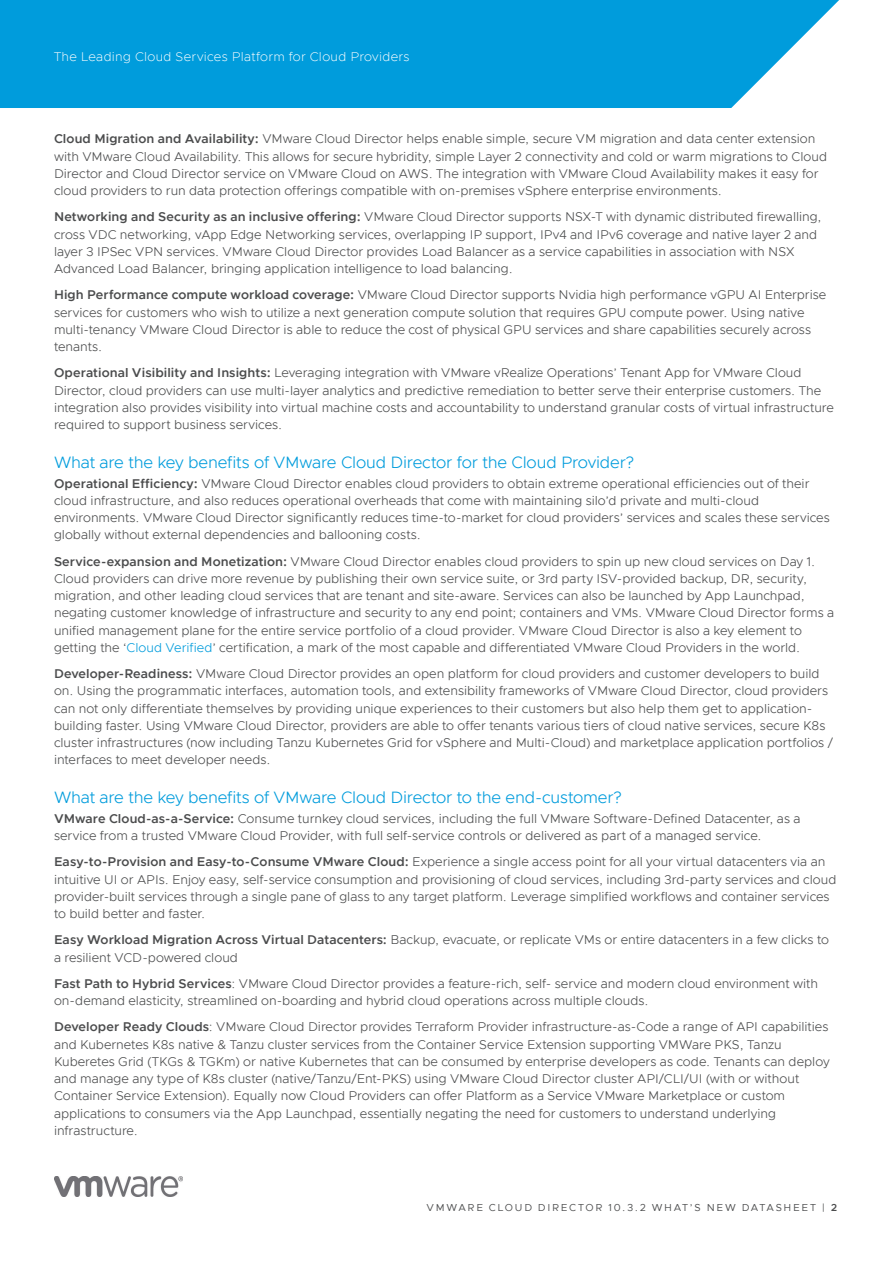
<style>
.page{position:relative;width:893px;height:1263px;background:#fff}
.page>*{position:absolute;margin:0;border:0;box-sizing:border-box;transform-origin:0 0}
._4a__SUBHEAD-1{font:300 16.5px "Metropolis";letter-spacing:-.01em;color:#009cdc}
._3a__BODY_TEXT{font:300 12.75px/17.2px "Metropolis";color:#4b4c4d}
.FOLIO-WHITE{font:200 12.75px "Metropolis";letter-spacing:.025em;color:#fff}
.FOLIO-BOTTOM-85blk{font:10.2px "Metropolis";letter-spacing:.17em;color:#4b4c4d}
.s1{font-weight:600}
.s2{color:#009cdc}
</style>
<div class="page">
<div style="left:0;top:0;width:839px;height:108px;background:#009cdc"></div>
<img style="left:54px;top:1177px;width:129px;height:19px">
<p class="FOLIO-WHITE" style="left:54px;top:49px;width:357px">The Leading Cloud Services Platform for Cloud Providers</p>
<p class="_3a__BODY_TEXT" style="left:54px;top:130px;width:774px"><span class="s1">Cloud Migration and Availability:</span> VMware Cloud Director helps enable simple, secure VM migration and data center extension with VMware Cloud Availability. This allows for secure hybridity, simple Layer 2 connectivity and cold or warm migrations to Cloud Director and Cloud Director service on VMware Cloud on AWS. The integration with VMware Cloud Availability makes it easy for cloud providers to run data protection offerings compatible with on-premises vSphere enterprise environments.</p>
<p class="_3a__BODY_TEXT" style="left:54px;top:208px;width:769px"><span class="s1">Networking and Security as an inclusive offering:</span> VMware Cloud Director supports NSX-T with dynamic distributed firewalling, cross VDC networking, vApp Edge Networking services, overlapping IP support, IPv4 and IPv6 coverage and native layer 2 and layer 3 IPSec VPN services. VMware Cloud Director provides Load Balancer as a service capabilities in association with NSX Advanced Load Balancer, bringing application intelligence to load balancing.</p>
<p class="_3a__BODY_TEXT" style="left:54px;top:286px;width:774px"><span class="s1">High Performance compute workload coverage:</span> VMware Cloud Director supports Nvidia high performance vGPU AI Enterprise services for customers who wish to utilize a next generation compute solution that requires GPU compute power. Using native multi-tenancy VMware Cloud Director is able to reduce the cost of physical GPU services and share capabilities securely across tenants.</p>
<p class="_3a__BODY_TEXT" style="left:54px;top:364px;width:781px"><span class="s1">Operational Visibility and Insights:</span> Leveraging integration with VMware vRealize Operations’ Tenant App for VMware Cloud Director, cloud providers can use multi-layer analytics and predictive remediation to better serve their enterprise customers. The integration also provides visibility into virtual machine costs and accountability to understand granular costs of virtual infrastructure required to support business services.</p>
<p class="_4a__SUBHEAD-1" style="left:54px;top:452px;width:582px">What are the key benefits of VMware Cloud Director for the Cloud Provider?</p>
<p class="_3a__BODY_TEXT" style="left:54px;top:474px;width:777px"><span class="s1">Operational Efficiency:</span> VMware Cloud Director enables cloud providers to obtain extreme operational efficiencies out of their cloud infrastructure, and also reduces operational overheads that come with maintaining silo’d private and multi-cloud environments. VMware Cloud Director significantly reduces time-to-market for cloud providers’ services and scales these services globally without external dependencies and ballooning costs.</p>
<p class="_3a__BODY_TEXT" style="left:54px;top:552px;width:782px"><span class="s1">Service-expansion and Monetization:</span> VMware Cloud Director enables cloud providers to spin up new cloud services on Day 1.<br>Cloud providers can drive more revenue by publishing their own service suite, or 3rd party ISV-provided backup, DR, security, migration, and other leading cloud services that are tenant and site-aware. Services can also be launched by App Launchpad, negating customer knowledge of infrastructure and security to any end point; containers and VMs. VMware Cloud Director forms a unified management plane for the entire service portfolio of a cloud provider. VMware Cloud Director is also a key element to getting the ‘<span class="s2">Cloud Verified</span>’ certification, a mark of the most capable and differentiated VMware Cloud Providers in the world.</p>
<p class="_3a__BODY_TEXT" style="left:54px;top:665px;width:780px"><span class="s1">Developer-Readiness:</span> VMware Cloud Director provides an open platform for cloud providers and customer developers to build on. Using the programmatic interfaces, automation tools, and extensibility frameworks of VMware Cloud Director, cloud providers can not only differentiate themselves by providing unique experiences to their customers but also help them get to application&shy;building faster. Using VMware Cloud Director, providers are able to offer tenants various tiers of cloud native services, secure K8s cluster infrastructures (now including Tanzu Kubernetes Grid for vSphere and Multi-Cloud) and marketplace application portfolios / interfaces to meet developer needs.</p>
<p class="_4a__SUBHEAD-1" style="left:54px;top:787px;width:569px">What are the key benefits of VMware Cloud Director to the end-customer?</p>
<p class="_3a__BODY_TEXT" style="left:54px;top:810px;width:748px"><span class="s1">VMware Cloud-as-a-Service:</span> Consume turnkey cloud services, including the full VMware Software-Defined Datacenter, as a service from a trusted VMware Cloud Provider, with full self-service controls or delivered as part of a managed service.</p>
<p class="_3a__BODY_TEXT" style="left:54px;top:853px;width:784px"><span class="s1">Easy-to-Provision and Easy-to-Consume VMware Cloud:</span> Experience a single access point for all your virtual datacenters via an intuitive UI or APIs. Enjoy easy, self-service consumption and provisioning of cloud services, including 3rd-party services and cloud provider-built services through a single pane of glass to any target platform. Leverage simplified workflows and container services to build better and faster.</p>
<p class="_3a__BODY_TEXT" style="left:54px;top:931px;width:776px"><span class="s1">Easy Workload Migration Across Virtual Datacenters:</span> Backup, evacuate, or replicate VMs or entire datacenters in a few clicks to a resilient VCD-powered cloud</p>
<p class="_3a__BODY_TEXT" style="left:54px;top:975px;width:766px"><span class="s1">Fast Path to Hybrid Services</span>: VMware Cloud Director provides a feature-rich, self- service and modern cloud environment with on-demand elasticity, streamlined on-boarding and hybrid cloud operations across multiple clouds.</p>
<p class="_3a__BODY_TEXT" style="left:54px;top:1018px;width:777px"><span class="s1">Developer Ready Clouds</span>: VMware Cloud Director provides Terraform Provider infrastructure-as-Code a range of API capabilities and Kubernetes K8s native &amp; Tanzu cluster services from the Container Service Extension supporting VMWare PKS, Tanzu Kuberetes Grid (TKGs &amp; TGKm) or native Kubernetes that can be consumed by enterprise developers as code. Tenants can deploy and manage any type of K8s cluster (native/Tanzu/Ent-PKS) using VMware Cloud Director cluster API/CLI/UI (with or without Container Service Extension). Equally now Cloud Providers can offer Platform as a Service VMware Marketplace or custom applications to consumers via the App Launchpad, essentially negating the need for customers to understand underlying infrastructure.</p>
<p class="FOLIO-BOTTOM-85blk" style="left:427px;top:1201px;width:412px">VMWARE CLOUD DIRECTOR 10.3.2 WHAT’S NEW DATASHEET | <span class="s1">2</span></p>
</div>
